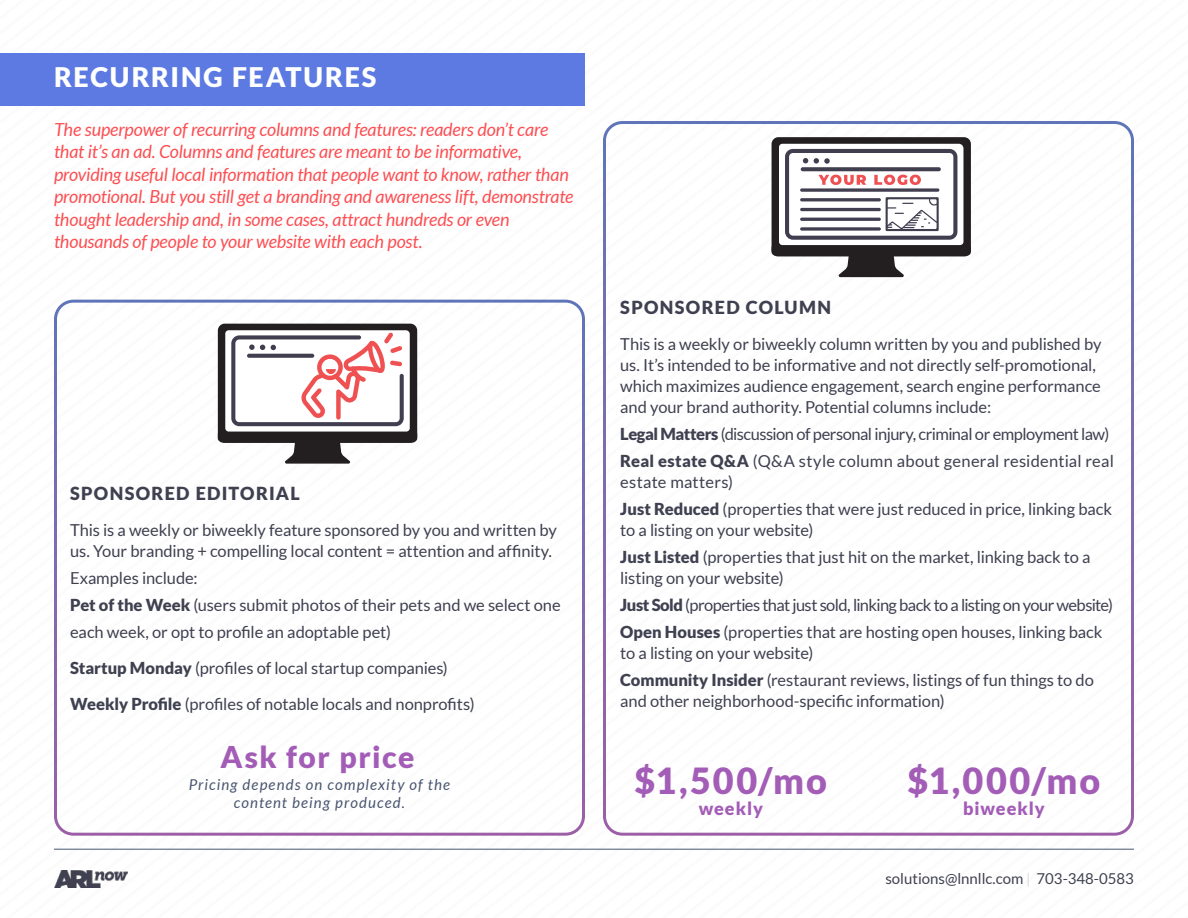
<style>
.page{position:relative;width:1188px;height:918px;background:#fff}
.page>*{position:absolute;margin:0;border:0;box-sizing:border-box;transform-origin:0 0}
.t1{font:900 36px "Lato";letter-spacing:.065em;color:#a35db7}
.t2{font:900 30px "Lato";letter-spacing:.055em;color:#a35db7}
.t3{font:900 27px "Lato";letter-spacing:.065em;color:#fff}
.t4{font:italic 18px/22.5px "Lato";letter-spacing:-.01em;color:#fd4e52}
.t5{font:900 18px "Lato";letter-spacing:.075em;color:#3f4050}
.t6{font:900 18px "Lato";letter-spacing:.055em;color:#a35db7}
.t7{font:16.5px/27px "Lato";letter-spacing:-.005em;color:#3f4050}
.t8{font:16.5px/27px "Lato";letter-spacing:-.025em;color:#3f4050}
.t9{font:italic 15px/18px "Lato";letter-spacing:.075em;color:#495670;text-align:center}
.t10{font:15px "Lato";color:#3f4050}
.s1{font-weight:900}
.s2{font-weight:100}
</style>
<div class="page">
<svg style="left:0;top:53px;width:617px;height:387px"></svg>
<img style="left:54px;top:870px;width:73px;height:18px">
<hr style="left:54px;top:849px;width:1080px;height:1px;background:#495670">
<div style="left:0;top:54px;width:585px;height:52px;background:#5c7ae2"></div>
<svg style="left:218px;top:324px;width:199px;height:140px"></svg>
<svg style="left:772px;top:137px;width:199px;height:140px"></svg>
<div style="left:603px;top:121px;width:531px;height:715px;border:3px solid #fff;border-radius:18px"></div>
<div style="left:54px;top:300px;width:531px;height:536px;border:3px solid #fff;border-radius:18px"></div>
<h3 class="t3" style="left:54px;top:62px;width:324px">RECURRING FEATURES</h3>
<p class="t4" style="left:54px;top:118px;width:521px">The superpower of recurring columns and features: readers don’t care that it’s an ad. Columns and features are meant to be informative, providing useful local information that people want to know, rather than promotional. But you still get a branding and awareness lift, demonstrate thought leadership and, in some cases, attract hundreds or even thousands of people to your website with each post.</p>
<p class="t5" style="left:70px;top:483px;width:231px">SPONSORED EDITORIAL</p>
<p class="t7" style="left:70px;top:520px;width:488px;line-height:21px">This is a weekly or biweekly feature sponsored by you and written by us. Your branding + compelling local content = attention and affinity.</p>
<p class="t7" style="left:70px;top:565px;width:492px">Examples include:<br><span class="s1">Pet of the Week</span> (users submit photos of their pets and we select one each week, or opt to profile an adoptable pet)</p>
<p class="t7" style="left:70px;top:650px;width:406px;line-height:36px"><span class="s1">Startup Monday</span> (profiles of local startup companies)<br><span class="s1">Weekly Profile</span> (profiles of notable locals and nonprofits)</p>
<h2 class="t2" style="left:221px;top:740px;width:195px">Ask for price</h2>
<p class="t9" style="left:189px;top:776px;width:263px">Pricing depends on complexity of the content being produced.</p>
<p class="t5" style="left:620px;top:297px;width:212px">SPONSORED COLUMN</p>
<p class="t7" style="left:620px;top:334px;width:483px;line-height:21px">This is a weekly or biweekly column written by you and published by us. It’s intended to be informative and not directly self-promotional, which maximizes audience engagement, search engine performance and your brand authority. Potential columns include:</p>
<p class="t8" style="left:620px;top:421px;width:495px"><span class="s1">Legal Matters</span> (discussion of personal injury, criminal or employment law)<br><span class="s1">Real estate Q&amp;A</span> (Q&amp;A style column about general residential real</p>
<p class="t7" style="left:620px;top:469px;width:493px">estate matters)<br><span class="s1">Just Reduced</span> (properties that were just reduced in price, linking back</p>
<p class="t7" style="left:620px;top:517px;width:472px">to a listing on your website)<br><span class="s1">Just Listed</span> (properties that just hit on the market, linking back to a</p>
<p class="t7" style="left:620px;top:565px;width:494px">listing on your website)<br><span class="s1">Just Sold</span> (properties that just sold, linking back to a listing on your website)<br><span class="s1">Open Houses</span> (properties that are hosting open houses, linking back</p>
<p class="t7" style="left:620px;top:640px;width:475px">to a listing on your website)<br><span class="s1">Community Insider</span> (restaurant reviews, listings of fun things to do</p>
<p class="t7" style="left:620px;top:688px;width:326px">and other neighborhood-specific information)</p>
<h1 class="t1" style="left:635px;top:760px;width:194px">$1,500/mo</h1>
<p class="t6" style="left:699px;top:798px;width:66px">weekly</p>
<h1 class="t1" style="left:908px;top:760px;width:194px">$1,000/mo</h1>
<p class="t6" style="left:963px;top:798px;width:83px">biweekly</p>
<p class="t10" style="left:885px;top:870px;width:250px">solutions@lnnllc.com <span class="s2">|</span> 703-348-0583</p>
</div>
